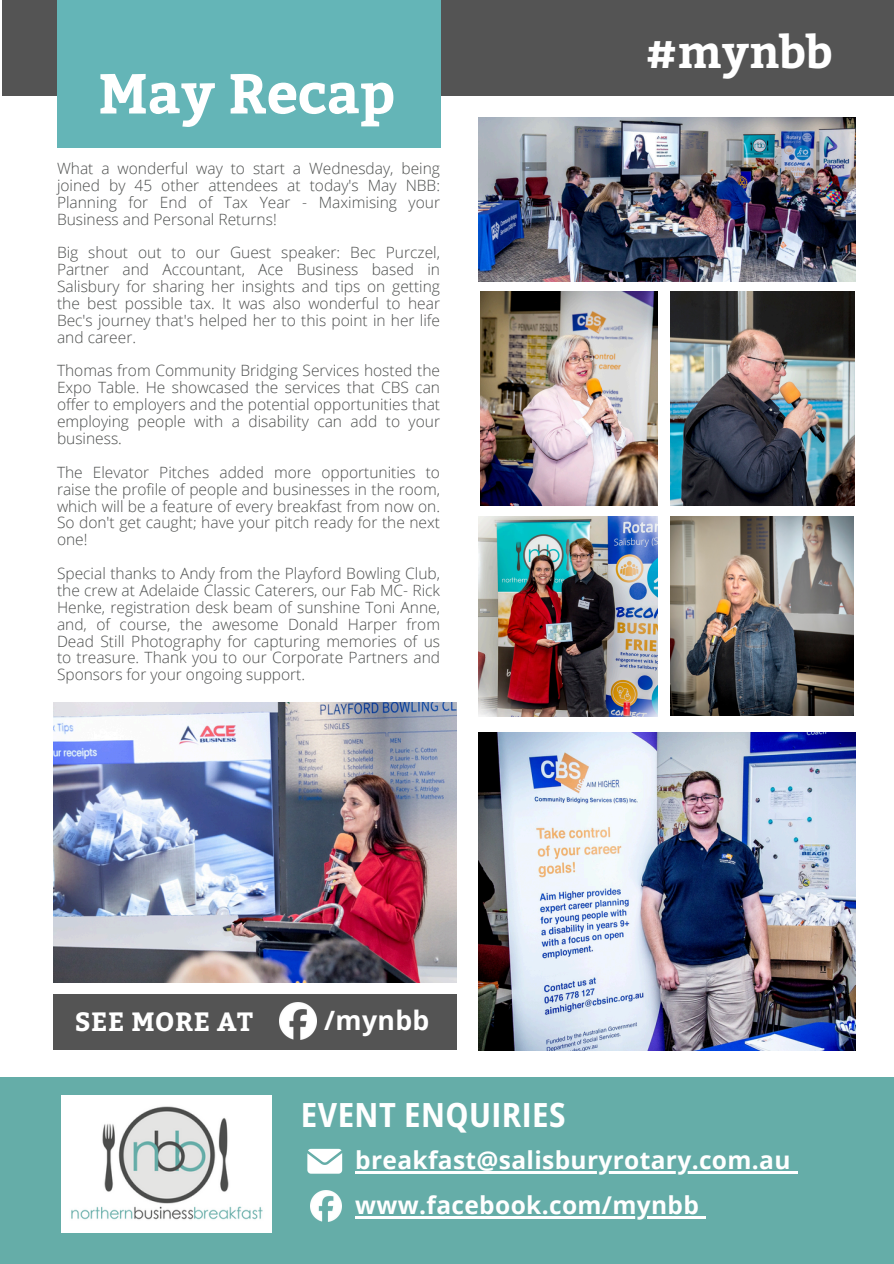
<style>
.page{position:relative;width:894px;height:1264px;background:#fff}
.page>*{position:absolute;margin:0;border:0;box-sizing:border-box;transform-origin:0 0}
.t1{font:700 56.1px "Bitter";color:#fff}
.t2{font:700 44.85px "Bitter";color:#fff}
.t3{font:700 semi-condensed 33.3px "Open Sans";letter-spacing:.015em;color:#fff}
.t4{font:700 26.7px "Open Sans";letter-spacing:.015em;color:#fff}
.t5{font:700 26.4px "Bitter";letter-spacing:.015em;color:#fff}
.t6{font:700 24.45px "Open Sans";letter-spacing:.015em;color:#fff}
.t7{font:300 15.6px/16.8px "Open Sans";color:#4c4e4d;text-align:justify}
</style>
<div class="page">
<div style="left:0;top:1077px;width:893px;height:186px;background:#65ada8"></div>
<svg style="left:307px;top:1148px;width:35px;height:25px"></svg>
<img style="left:310px;top:1190px;width:31px;height:31px">
<img style="left:61px;top:1095px;width:211px;height:137px">
<div style="left:2px;top:0;width:891px;height:96px;background:#545454"></div>
<div style="left:57px;top:0;width:383px;height:148px;background:#64b5b7"></div>
<img style="left:54px;top:702px;width:402px;height:280px">
<img style="left:478px;top:732px;width:377px;height:318px">
<img style="left:478px;top:117px;width:377px;height:165px">
<img style="left:480px;top:291px;width:177px;height:214px">
<img style="left:670px;top:291px;width:184px;height:214px">
<img style="left:478px;top:517px;width:179px;height:199px">
<img style="left:670px;top:517px;width:183px;height:198px">
<hr style="left:355px;top:1171px;width:435px;height:2px;background:#fff">
<svg style="left:790px;top:1171px;width:7px;height:2px"></svg>
<hr style="left:355px;top:1216px;width:344px;height:2px;background:#fff">
<svg style="left:699px;top:1216px;width:6px;height:2px"></svg>
<div style="left:54px;top:994px;width:403px;height:55px;background:#545454"></div>
<img style="left:279px;top:1002px;width:37px;height:37px">
<h3 class="t1" style="left:98px;top:52px;width:298px">May Recap</h3>
<p class="t7" style="left:57px;top:159px;width:384px">What a wonderful way to start a Wednesday, being joined by 45 other attendees at today's May NBB:<br>Planning for End of Tax Year - Maximising your Business and Personal Returns!</p>
<p class="t7" style="left:57px;top:244px;width:384px">Big shout out to our Guest speaker: Bec Purczel, Partner and Accountant, Ace Business based in Salisbury for sharing her insights and tips on getting the best possible tax. It was also wonderful to hear Bec's journey that's helped her to this point in her life and career.</p>
<h4 class="t7" style="left:57px;top:362px;width:384px">Thomas from Community Bridging Services hosted the Expo Table. He showcased the services that CBS can offer to employers and the potential opportunities that employing people with a disability can add to your business.</h4>
<p class="t7" style="left:57px;top:463px;width:384px">The Elevator Pitches added more opportunities to raise the profile of people and businesses in the room, which will be a feature of every breakfast from now on.<br>So don't get caught; have your pitch ready for the next one!</p>
<h5 class="t7" style="left:57px;top:564px;width:384px">Special thanks to Andy from the Playford Bowling Club, the crew at Adelaide Classic Caterers, our Fab MC- Rick Henke, registration desk beam of sunshine Toni Anne, and, of course, the awesome Donald Harper from Dead Still Photography for capturing memories of us to treasure. Thank you to our Corporate Partners and Sponsors for your ongoing support.</h5>
<p class="t2" style="left:645px;top:19px;width:189px">#mynbb</p>
<p class="t5" style="left:75px;top:1002px;width:180px">SEE MORE AT</p>
<h5 class="t4" style="left:324px;top:1001px;width:107px">/mynbb</h5>
<p class="t3" style="left:301px;top:1091px;width:266px">EVENT ENQUIRIES</p>
<p class="t6" style="left:355px;top:1142px;width:436px">breakfast@salisburyrotary.com.au</p>
<p class="t6" style="left:355px;top:1187px;width:345px">www.facebook.com/mynbb</p>
</div>
